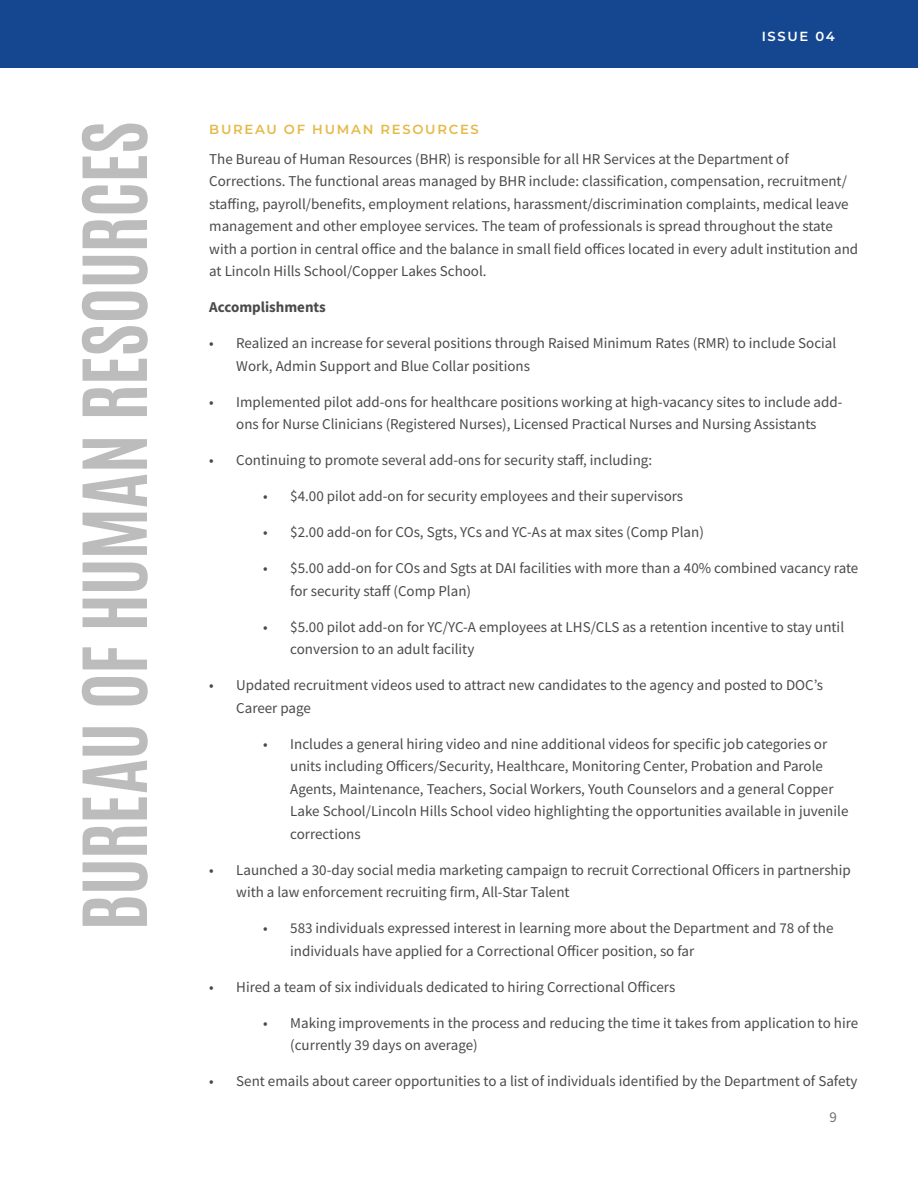
<style>
.page{position:relative;width:918px;height:1188px;background:#fff}
.page>*{position:absolute;margin:0;border:0;box-sizing:border-box;transform-origin:0 0}
.t1{font:700 75px "Antonio";letter-spacing:-.01em;color:#bcbcbc}
.SMALL_BODY_-_DARK{font:15px/22.5px "Source Sans Pro";color:#4a4a4a}
.ACCOMPLISHMENTS_GOAL{font:700 15px "Source Sans Pro";color:#4a4a4a}
.SMALL_BODY_-_DARK-2{font:15px "Source Sans Pro";color:#707070}
.Paragraph_Style_3{font:600 13.2px "Montserrat";letter-spacing:.13em;color:#e5ba48}
.Header_2{font:600 13.2px "Montserrat";letter-spacing:.125em;color:#fff}
</style>
<div class="page">
<div style="left:0;top:0;width:918px;height:68px;background:#154791"></div>
<p class="t1" style="left:62px;top:931px;width:811px;rotate:-90deg">BUREAU OF HUMAN RESOURCES</p>
<p class="Header_2" style="left:762px;top:26px;width:75px">ISSUE 04</p>
<p class="Paragraph_Style_3" style="left:209px;top:120px;width:271px">BUREAU OF HUMAN RESOURCES</p>
<p class="SMALL_BODY_-_DARK" style="left:209px;top:147px;width:650px">The Bureau of Human Resources (BHR) is responsible for all HR Services at the Department of Corrections. The functional areas managed by BHR include: classification, compensation, recruitment/ staffing, payroll/benefits, employment relations, harassment/discrimination complaints, medical leave management and other employee services. The team of professionals is spread throughout the state with a portion in central office and the balance in small field offices located in every adult institution and at Lincoln Hills School/Copper Lakes School.</p>
<p class="ACCOMPLISHMENTS_GOAL" style="left:209px;top:297px;width:118px">Accomplishments</p>
<p class="SMALL_BODY_-_DARK" style="left:236px;top:332px;width:602px;text-indent:-27px">• Realized an increase for several positions through Raised Minimum Rates (RMR) to include Social<br>Work, Admin Support and Blue Collar positions</p>
<p class="SMALL_BODY_-_DARK" style="left:209px;top:390px;width:635px;text-align:center">• Implemented pilot add-ons for healthcare positions working at high-vacancy sites to include add&shy;ons for Nurse Clinicians (Registered Nurses), Licensed Practical Nurses and Nursing Assistants</p>
<p class="SMALL_BODY_-_DARK" style="left:209px;top:449px;width:444px">• Continuing to promote several add-ons for security staff, including:</p>
<p class="SMALL_BODY_-_DARK" style="left:263px;top:485px;width:421px">• $4.00 pilot add-on for security employees and their supervisors</p>
<p class="SMALL_BODY_-_DARK" style="left:263px;top:521px;width:442px">• $2.00 add-on for COs, Sgts, YCs and YC-As at max sites (Comp Plan)</p>
<p class="SMALL_BODY_-_DARK" style="left:290px;top:557px;width:570px;text-indent:-27px">• $5.00 add-on for COs and Sgts at DAI facilities with more than a 40% combined vacancy rate for security staff (Comp Plan)</p>
<p class="SMALL_BODY_-_DARK" style="left:290px;top:615px;width:555px;text-indent:-27px">• $5.00 pilot add-on for YC/YC-A employees at LHS/CLS as a retention incentive to stay until conversion to an adult facility</p>
<p class="SMALL_BODY_-_DARK" style="left:236px;top:674px;width:588px;text-indent:-27px">• Updated recruitment videos used to attract new candidates to the agency and posted to DOC’s<br>Career page</p>
<p class="SMALL_BODY_-_DARK" style="left:290px;top:732px;width:560px;text-indent:-27px">• Includes a general hiring video and nine additional videos for specific job categories or units including Officers/Security, Healthcare, Monitoring Center, Probation and Parole Agents, Maintenance, Teachers, Social Workers, Youth Counselors and a general Copper Lake School/Lincoln Hills School video highlighting the opportunities available in juvenile corrections</p>
<p class="SMALL_BODY_-_DARK" style="left:236px;top:858px;width:616px;text-indent:-27px">• Launched a 30-day social media marketing campaign to recruit Correctional Officers in partnership with a law enforcement recruiting firm, All-Star Talent</p>
<p class="SMALL_BODY_-_DARK" style="left:290px;top:917px;width:545px;text-indent:-27px">• 583 individuals expressed interest in learning more about the Department and 78 of the individuals have applied for a Correctional Officer position, so far</p>
<p class="SMALL_BODY_-_DARK" style="left:209px;top:975px;width:468px">• Hired a team of six individuals dedicated to hiring Correctional Officers</p>
<p class="SMALL_BODY_-_DARK" style="left:290px;top:1011px;width:570px;text-indent:-27px">• Making improvements in the process and reducing the time it takes from application to hire (currently 39 days on average)</p>
<p class="SMALL_BODY_-_DARK" style="left:209px;top:1070px;width:650px">• Sent emails about career opportunities to a list of individuals identified by the Department of Safety</p>
<p class="SMALL_BODY_-_DARK-2" style="left:830px;top:1108px;width:9px">9</p>
</div>
